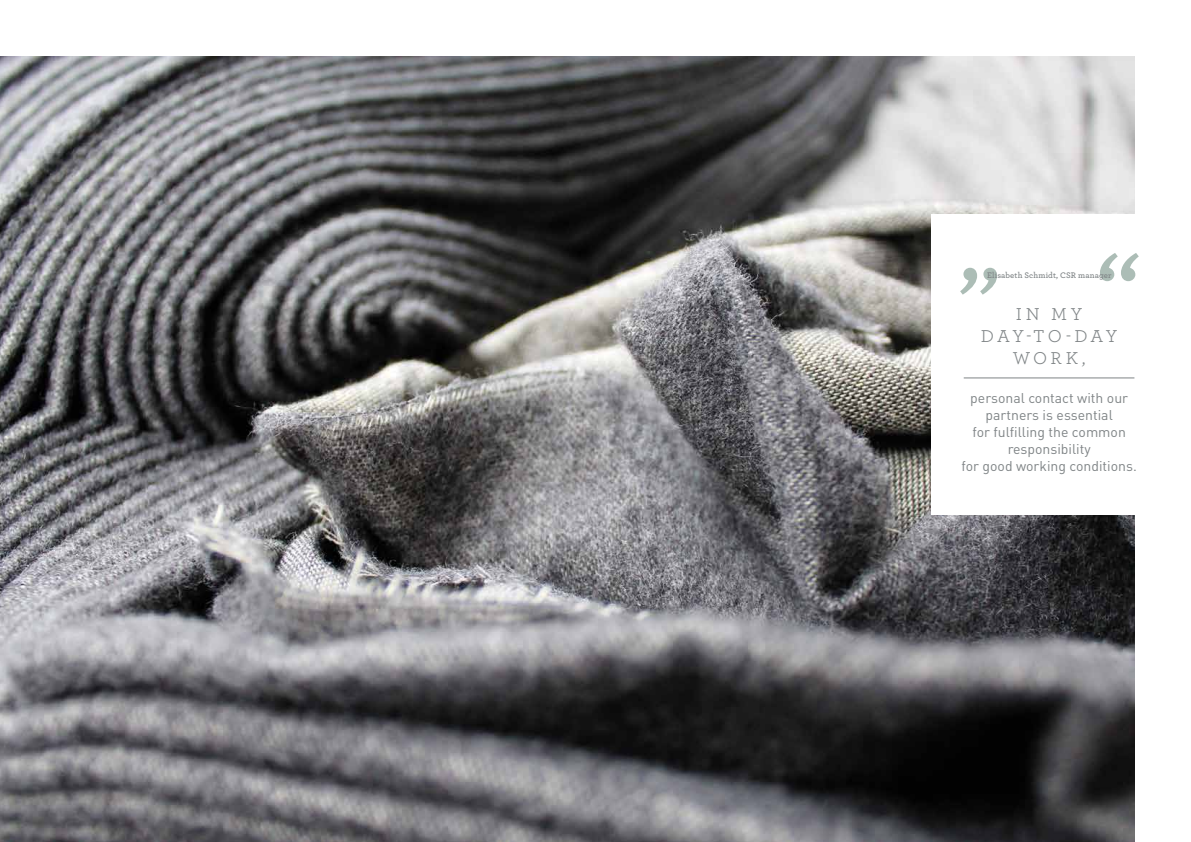
<style>
.page{position:relative;width:1191px;height:842px;background:#fff}
.page>*{position:absolute;margin:0;border:0;box-sizing:border-box;transform-origin:0 0}
.t1{font:700 91px "Archer";color:#acbdb6}
.t2{font:700 86.5px "Archer";color:#acbdb6}
.t3{font:18px/21.6px "Archer";letter-spacing:.17em;color:#7f8486;text-align:center}
.t4{font:14px/17px "DINOT";color:#7f8486;text-align:center}
.t5{font:600 8.5px "Archer";letter-spacing:.015em;color:#7f8486}
</style>
<div class="page">
<img style="left:0;top:57px;width:1134px;height:785px">
<div style="left:931px;top:214px;width:214px;height:301px;background:#fff"></div>
<hr style="left:963px;top:377px;width:171px;height:1px;background:#7f8486">
<h1 class="t1" style="left:1096px;top:212px;width:45px">“</h1>
<h2 class="t2" style="left:959px;top:183px;width:44px">„</h2>
<p class="t3" style="left:981px;top:303px;width:138px">IN MY<br>DAY-TO-DAY<br>WORK,</p>
<p class="t4" style="left:961px;top:389px;width:177px">personal contact with our partners is essential<br>for fulfilling the common responsibility<br>for good working conditions.</p>
<p class="t5" style="left:987px;top:268px;width:126px">Elisabeth Schmidt, CSR manager</p>
</div>
